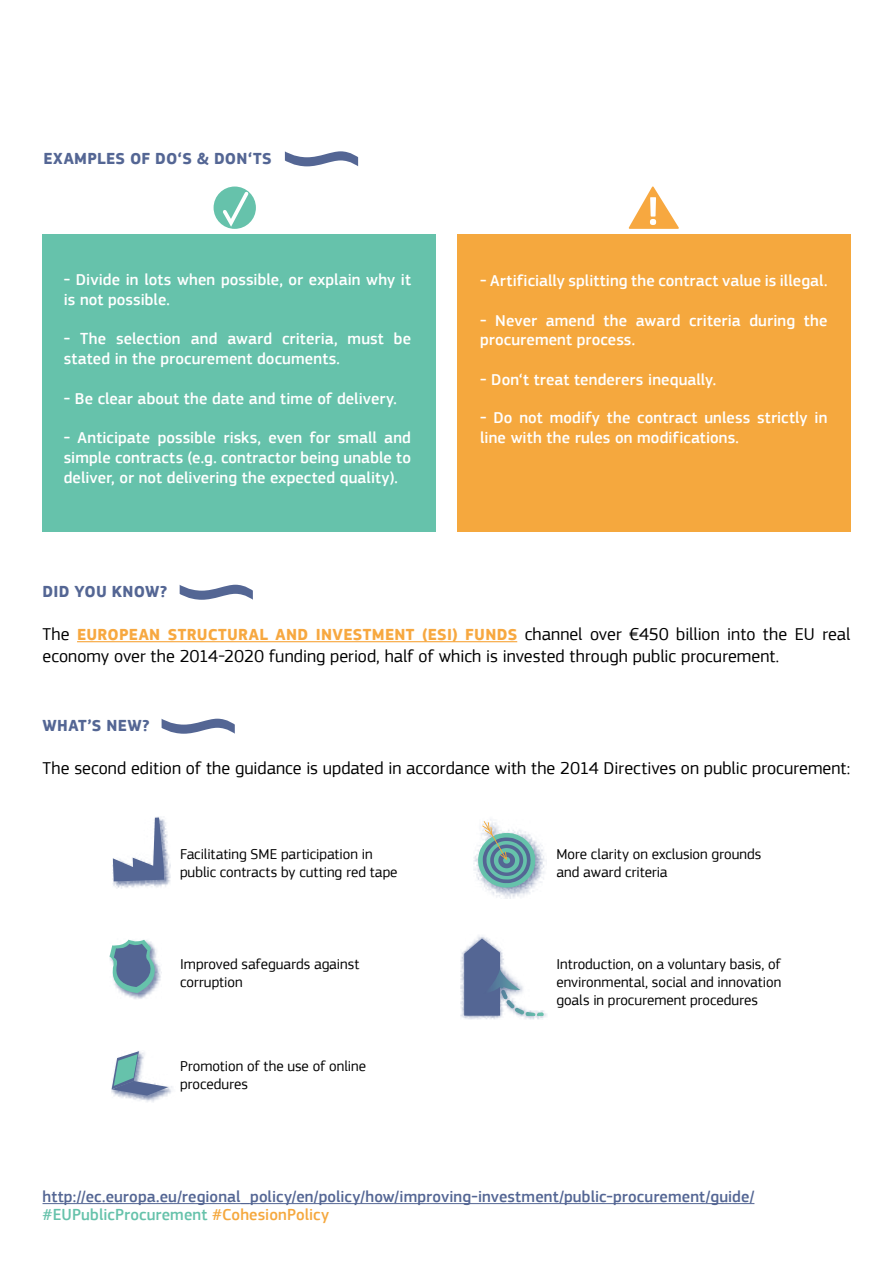
<style>
.page{position:relative;width:893px;height:1263px;background:#fff}
.page>*{position:absolute;margin:0;border:0;box-sizing:border-box;transform-origin:0 0}
.t1{font:18px "EC Square Sans Pro";color:#000}
.t2{font:500 16.5px/19.8px "EC Square Sans Pro";letter-spacing:.005em;color:#fff}
.t3{font:500 16.5px/18px "EC Square Sans Pro";letter-spacing:.005em;color:#546694}
.t4{font:700 16.5px "EC Square Sans Pro";letter-spacing:.02em;color:#f7a840}
.t5{font:700 16.5px "EC Square Sans Pro";letter-spacing:.015em;color:#546694}
.t6{font:15px/18px "EC Square Sans Pro";color:#000}
.s1{font-weight:400;font-size:18px;color:#000}
.s2{color:#66c2ab}
.s3{color:#f5a83e}
</style>
<div class="page">
<hr style="left:77px;top:641px;width:440px;height:1px;background:#f7a840">
<svg style="left:214px;top:187px;width:42px;height:42px"></svg>
<svg style="left:629px;top:187px;width:50px;height:42px"></svg>
<div style="left:43px;top:234px;width:393px;height:297px;background:#66c2ab"></div>
<div style="left:457px;top:234px;width:393px;height:297px;background:#f5a83e"></div>
<svg style="left:285px;top:151px;width:73px;height:15px"></svg>
<svg style="left:162px;top:719px;width:73px;height:15px"></svg>
<svg style="left:180px;top:585px;width:73px;height:15px"></svg>
<div style="left:112px;top:816px;width:59px;height:72px;background:#546694;opacity:.75"></div>
<svg style="left:113px;top:817px;width:51px;height:64px"></svg>
<div style="left:111px;top:1050px;width:64px;height:52px;background:#546694;opacity:.75"></div>
<svg style="left:112px;top:1051px;width:56px;height:44px"></svg>
<div style="left:473px;top:816px;width:74px;height:83px;background:#546694;opacity:.75"></div>
<svg style="left:478px;top:821px;width:57px;height:66px"></svg>
<div style="left:109px;top:938px;width:53px;height:62px;background:#546694;opacity:.75"></div>
<svg style="left:109px;top:939px;width:53px;height:54px"></svg>
<div style="left:460px;top:935px;width:87px;height:85px;background:#546694;opacity:.75"></div>
<svg style="left:464px;top:938px;width:80px;height:78px"></svg>
<hr style="left:43px;top:1203px;width:711px;height:1px;background:#546694">
<p class="t5" style="left:43px;top:148px;width:230px">EXAMPLES OF DO‘S &amp; DON‘TS</p>
<p class="t2" style="left:64px;top:270px;width:349px">- Divide in lots when possible, or explain why it is not possible.</p>
<p class="t2" style="left:64px;top:329px;width:349px">- The selection and award criteria, must be stated in the procurement documents.</p>
<p class="t2" style="left:64px;top:389px;width:335px">- Be clear about the date and time of delivery.</p>
<p class="t2" style="left:64px;top:428px;width:349px;text-align:justify">- Anticipate possible risks, even for small and simple contracts (e.g. contractor being unable to deliver, or not delivering the expected quality).</p>
<p class="t2" style="left:480px;top:271px;width:349px">- Artificially splitting the contract value is illegal.</p>
<p class="t2" style="left:480px;top:311px;width:349px">- Never amend the award criteria during the procurement process.</p>
<p class="t2" style="left:480px;top:370px;width:238px">- Don‘t treat tenderers inequally.</p>
<p class="t2" style="left:480px;top:408px;width:349px">- Do not modify the contract unless strictly in line with the rules on modifications.</p>
<p class="t5" style="left:43px;top:582px;width:126px">DID YOU KNOW?</p>
<p class="t4" style="left:43px;top:625px;width:809px"><span class="s1">The</span> EUROPEAN STRUCTURAL AND INVESTMENT (ESI) FUNDS <span class="s1">channel over €450 billion into the EU real</span></p>
<p class="t1" style="left:43px;top:645px;width:738px">economy over the 2014-2020 funding period, half of which is invested through public procurement.</p>
<p class="t5" style="left:43px;top:716px;width:109px">WHAT’S NEW?</p>
<p class="t1" style="left:43px;top:758px;width:809px">The second edition of the guidance is updated in accordance with the 2014 Directives on public procurement:</p>
<p class="t6" style="left:180px;top:845px;width:219px">Facilitating SME participation in public contracts by cutting red tape</p>
<p class="t6" style="left:556px;top:845px;width:206px">More clarity on exclusion grounds and award criteria</p>
<p class="t6" style="left:180px;top:955px;width:181px">Improved safeguards against corruption</p>
<p class="t6" style="left:556px;top:955px;width:226px;text-align:justify">Introduction, on a voluntary basis, of environmental, social and innovation goals in procurement procedures</p>
<p class="t6" style="left:180px;top:1057px;width:188px">Promotion of the use of online procedures</p>
<p class="t3" style="left:43px;top:1188px;width:713px">http://ec.europa.eu/regional_policy/en/policy/how/improving-investment/public-procurement/guide/ <span class="s2">#EUPublicProcurement</span> <span class="s3">#CohesionPolicy</span></p>
</div>
